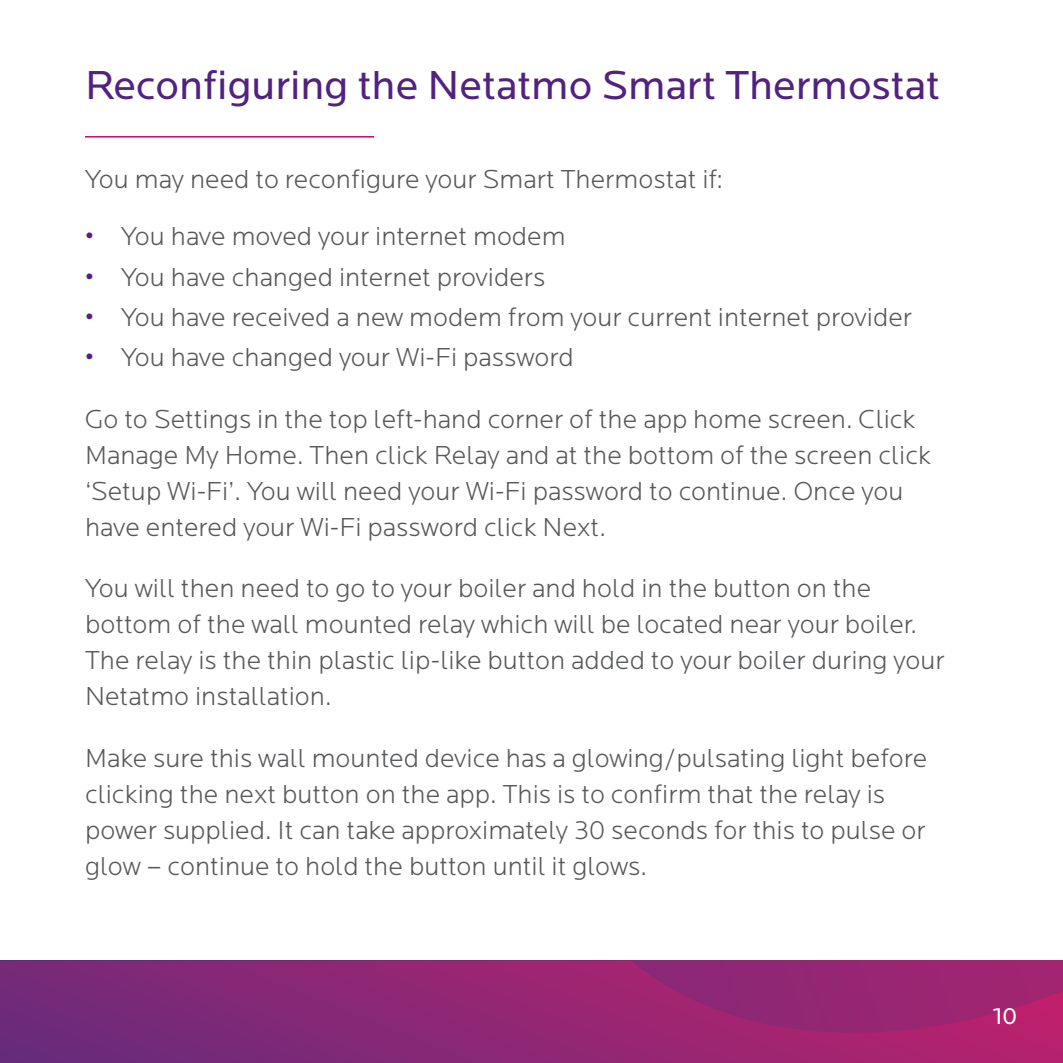
<style>
.page{position:relative;width:1063px;height:1063px;background:#fff}
.page>*{position:absolute;margin:0;border:0;box-sizing:border-box;transform-origin:0 0}
.t1{font:42px "Locator";color:#52227f}
.t2{font:300 27px/36px "Locator";color:#57585a}
.t3{font:24px "Locator";color:#fff}
.s1{color:#52227f}
</style>
<div class="page">
<svg style="left:0;top:961px;width:1063px;height:102px;background:#8f2674"></svg>
<hr style="left:85px;top:136px;width:289px;height:2px;background:#ca016c">
<p class="t1" style="left:85px;top:62px;width:856px">Reconfiguring the Netatmo Smart Thermostat</p>
<p class="t2" style="left:85px;top:162px;width:640px">You may need to reconfigure your Smart Thermostat if:</p>
<p class="t2" style="left:85px;top:219px;width:482px"><span class="s1">•</span> You have moved your internet modem</p>
<p class="t2" style="left:85px;top:259px;width:462px"><span class="s1">•</span> You have changed internet providers</p>
<p class="t2" style="left:85px;top:300px;width:829px"><span class="s1">•</span> You have received a new modem from your current internet provider</p>
<p class="t2" style="left:85px;top:340px;width:490px"><span class="s1">•</span> You have changed your Wi-Fi password</p>
<p class="t2" style="left:85px;top:402px;width:848px">Go to Settings in the top left-hand corner of the app home screen. Click Manage My Home. Then click Relay and at the bottom of the screen click ‘Setup Wi-Fi’. You will need your Wi-Fi password to continue. Once you have entered your Wi-Fi password click Next.</p>
<p class="t2" style="left:85px;top:571px;width:861px">You will then need to go to your boiler and hold in the button on the bottom of the wall mounted relay which will be located near your boiler.<br>The relay is the thin plastic lip-like button added to your boiler during your Netatmo installation.</p>
<p class="t2" style="left:85px;top:741px;width:844px">Make sure this wall mounted device has a glowing/pulsating light before clicking the next button on the app. This is to confirm that the relay is power supplied. It can take approximately 30 seconds for this to pulse or glow – continue to hold the button until it glows.</p>
<p class="t3" style="left:993px;top:1003px;width:26px">10</p>
</div>
